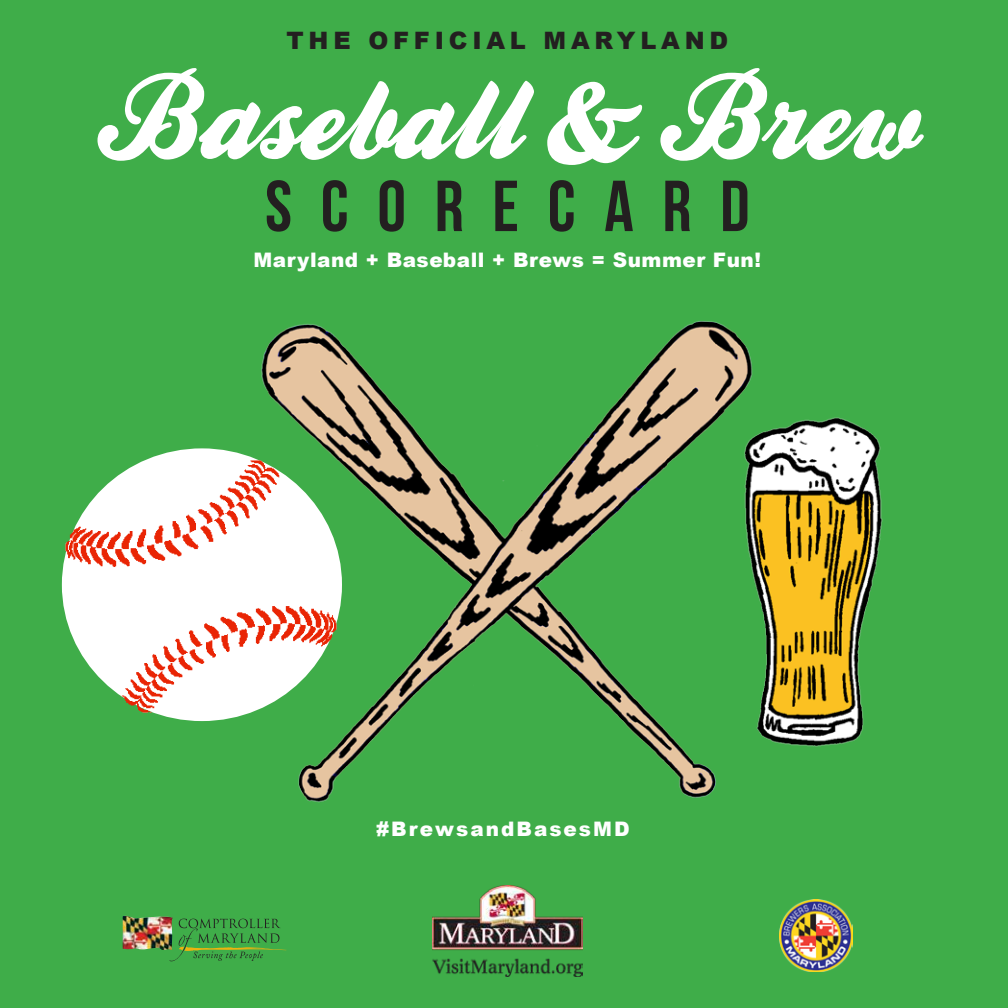
<style>
.page{position:relative;width:1008px;height:1008px;background:#3fad49}
.page>*{position:absolute;margin:0;border:0;box-sizing:border-box;transform-origin:0 0}
.t1{font:72px "Bebas Neue";letter-spacing:.4em;color:#231f20}
.t2{font:900 24px "Arial";letter-spacing:.2em;color:#231f20}
.t3{font:900 20px "Arial";letter-spacing:.025em;color:#fff}
.t4{font:900 20px "Arial";letter-spacing:.1em;color:#fff}
</style>
<div class="page">
<img style="left:61px;top:448px;width:187px;height:274px">
<img style="left:766px;top:417px;width:117px;height:330px">
<img style="left:248px;top:321px;width:518px;height:482px">
<img style="left:432px;top:885px;width:150px;height:92px">
<img style="left:123px;top:916px;width:50px;height:34px">
<svg style="left:169px;top:919px;width:117px;height:42px"></svg>
<img style="left:779px;top:899px;width:73px;height:73px">
<svg style="left:98px;top:68px;width:436px;height:93px"></svg>
<svg style="left:547px;top:82px;width:95px;height:83px"></svg>
<svg style="left:660px;top:68px;width:264px;height:93px"></svg>
<p class="t2" style="left:287px;top:23px;width:443px">THE OFFICIAL MARYLAND</p>
<h1 class="t1" style="left:265px;top:166px;width:486px">SCORECARD</h1>
<p class="t3" style="left:254px;top:245px;width:509px">Maryland + Baseball + Brews = Summer Fun!</p>
<p class="t4" style="left:376px;top:814px;width:255px">#BrewsandBasesMD</p>
</div>
